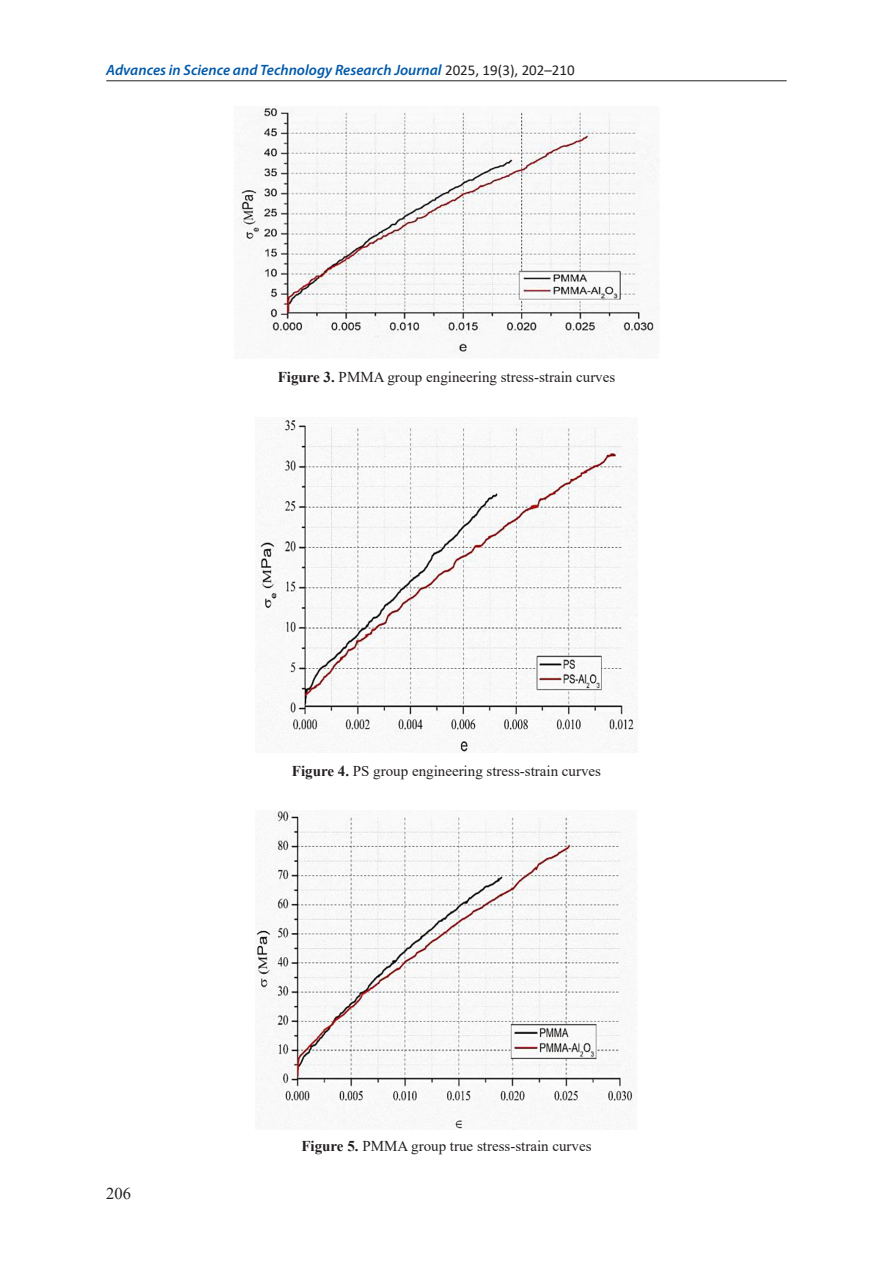
<style>
.page{position:relative;width:893px;height:1263px;background:#fff}
.page>*{position:absolute;margin:0;border:0;box-sizing:border-box;transform-origin:0 0}
.t1{font:16.5px "Times New Roman";color:#231f20}
.Figure{font:15px "Times New Roman";color:#231f20}
.t2{font:italic 600 15px "Myriad Pro";color:#015aaa}
.s1{font-family:"Calibri";font-weight:400;font-style:normal;color:#231f20}
.s2{font-weight:700}
</style>
<div class="page">
<hr style="left:106px;top:80px;width:681px;height:1px;background:#231f20">
<img style="left:235px;top:108px;width:424px;height:250px">
<img style="left:255px;top:417px;width:383px;height:336px">
<img style="left:255px;top:811px;width:382px;height:318px">
<p class="t2" style="left:106px;top:60px;width:470px">Advances in Science and Technology Research Journal <span class="s1">2025, 19(3), 202–210</span></p>
<p class="Figure" style="left:278px;top:366px;width:339px"><span class="s2">Figure 3.</span> PMMA group engineering stress-strain curves</p>
<p class="Figure" style="left:292px;top:760px;width:311px"><span class="s2">Figure 4.</span> PS group engineering stress-strain curves</p>
<p class="t1" style="left:106px;top:1182px;width:26px">206</p>
<p class="Figure" style="left:301px;top:1136px;width:292px"><span class="s2">Figure 5.</span> PMMA group true stress-strain curves</p>
</div>
